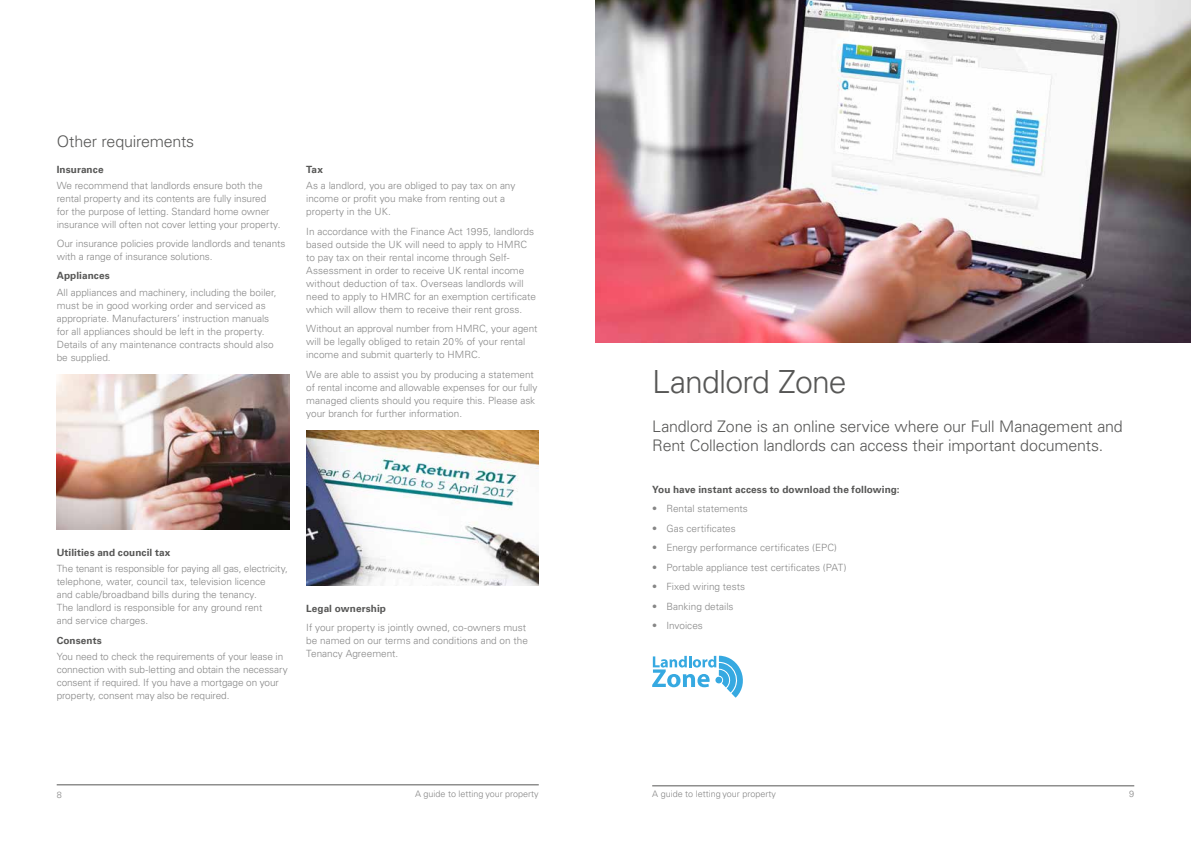
<style>
.page{position:relative;width:1191px;height:842px;background:#fff}
.page>*{position:absolute;margin:0;border:0;box-sizing:border-box;transform-origin:0 0}
.t1{font:300 32px "Univers LT Pro 45";letter-spacing:-.025em;color:#575756}
.t2{font:300 16px/19.2px "Univers LT Pro 45";letter-spacing:-.01em;color:#575756}
.t3{font:300 10px/13px "Univers LT Pro 45";letter-spacing:-.005em;color:#878787}
.t4{font:700 10px "Univers LT Pro 65";letter-spacing:.01em;color:#575756}
.t5{font:300 9px "Univers LT Pro 45";color:#878787}
</style>
<div class="page">
<hr style="left:57px;top:784px;width:482px;height:1px;background:#575756">
<hr style="left:652px;top:785px;width:482px;height:1px;background:#575756">
<img style="left:57px;top:375px;width:232px;height:154px">
<img style="left:306px;top:430px;width:233px;height:156px">
<img style="left:595px;top:0;width:596px;height:343px">
<svg style="left:652px;top:656px;width:91px;height:42px"></svg>
<h2 class="t2" style="left:57px;top:131px;width:139px">Other requirements</h2>
<p class="t4" style="left:57px;top:162px;width:48px">Insurance</p>
<p class="t3" style="left:57px;top:179px;width:225px">We recommend that landlords ensure both the rental property and its contents are fully insured for the purpose of letting. Standard home owner insurance will often not cover letting your property.</p>
<p class="t3" style="left:57px;top:237px;width:230px">Our insurance policies provide landlords and tenants with a range of insurance solutions.</p>
<p class="t4" style="left:57px;top:269px;width:55px">Appliances</p>
<p class="t3" style="left:57px;top:285px;width:221px">All appliances and machinery, including the boiler, must be in good working order and serviced as appropriate. Manufacturers’ instruction manuals for all appliances should be left in the property.<br>Details of any maintenance contracts should also be supplied.</p>
<p class="t4" style="left:306px;top:162px;width:18px">Tax</p>
<p class="t3" style="left:306px;top:179px;width:211px">As a landlord, you are obliged to pay tax on any income or profit you make from renting out a property in the UK.</p>
<p class="t3" style="left:306px;top:224px;width:231px">In accordance with the Finance Act 1995, landlords based outside the UK will need to apply to HMRC to pay tax on their rental income through Self-Assessment in order to receive UK rental income without deduction of tax. Overseas landlords will need to apply to HMRC for an exemption certificate which will allow them to receive their rent gross.</p>
<p class="t3" style="left:306px;top:322px;width:233px">Without an approval number from HMRC, your agent will be legally obliged to retain 20% of your rental income and submit quarterly to HMRC.</p>
<p class="t3" style="left:306px;top:367px;width:233px">We are able to assist you by producing a statement of rental income and allowable expenses for our fully managed clients should you require this. Please ask your branch for further information.</p>
<p class="t4" style="left:57px;top:545px;width:115px">Utilities and council tax</p>
<p class="t3" style="left:57px;top:562px;width:233px">The tenant is responsible for paying all gas, electricity, telephone, water, council tax, television licence<br>and cable/broadband bills during the tenancy.<br>The landlord is responsible for any ground rent<br>and service charges.</p>
<p class="t4" style="left:57px;top:633px;width:47px">Consents</p>
<p class="t3" style="left:57px;top:649px;width:232px">You need to check the requirements of your lease in connection with sub-letting and obtain the necessary consent if required. If you have a mortgage on your property, consent may also be required.</p>
<p class="t4" style="left:306px;top:601px;width:81px">Legal ownership</p>
<p class="t3" style="left:306px;top:621px;width:223px">If your property is jointly owned, co-owners must be named on our terms and conditions and on the<br>Tenancy Agreement.</p>
<h1 class="t1" style="left:652px;top:361px;width:196px">Landlord Zone</h1>
<h2 class="t2" style="left:652px;top:416px;width:472px">Landlord Zone is an online service where our Full Management and<br>Rent Collection landlords can access their important documents.</h2>
<p class="t4" style="left:652px;top:482px;width:249px">You have instant access to download the following:</p>
<p class="t3" style="left:652px;top:502px;width:97px">• Rental statements</p>
<p class="t3" style="left:652px;top:521px;width:85px">• Gas certificates</p>
<p class="t3" style="left:652px;top:541px;width:186px">• Energy performance certificates (EPC)</p>
<p class="t3" style="left:652px;top:560px;width:196px">• Portable appliance test certificates (PAT)</p>
<p class="t3" style="left:652px;top:580px;width:94px">• Fixed wiring tests</p>
<p class="t3" style="left:652px;top:599px;width:83px">• Banking details</p>
<p class="t3" style="left:652px;top:619px;width:52px">• Invoices</p>
<p class="t5" style="left:57px;top:789px;width:7px">8</p>
<p class="t5" style="left:415px;top:788px;width:125px">A guide to letting your property</p>
<p class="t5" style="left:652px;top:788px;width:125px">A guide to letting your property</p>
<p class="t5" style="left:1129px;top:788px;width:7px">9</p>
</div>
